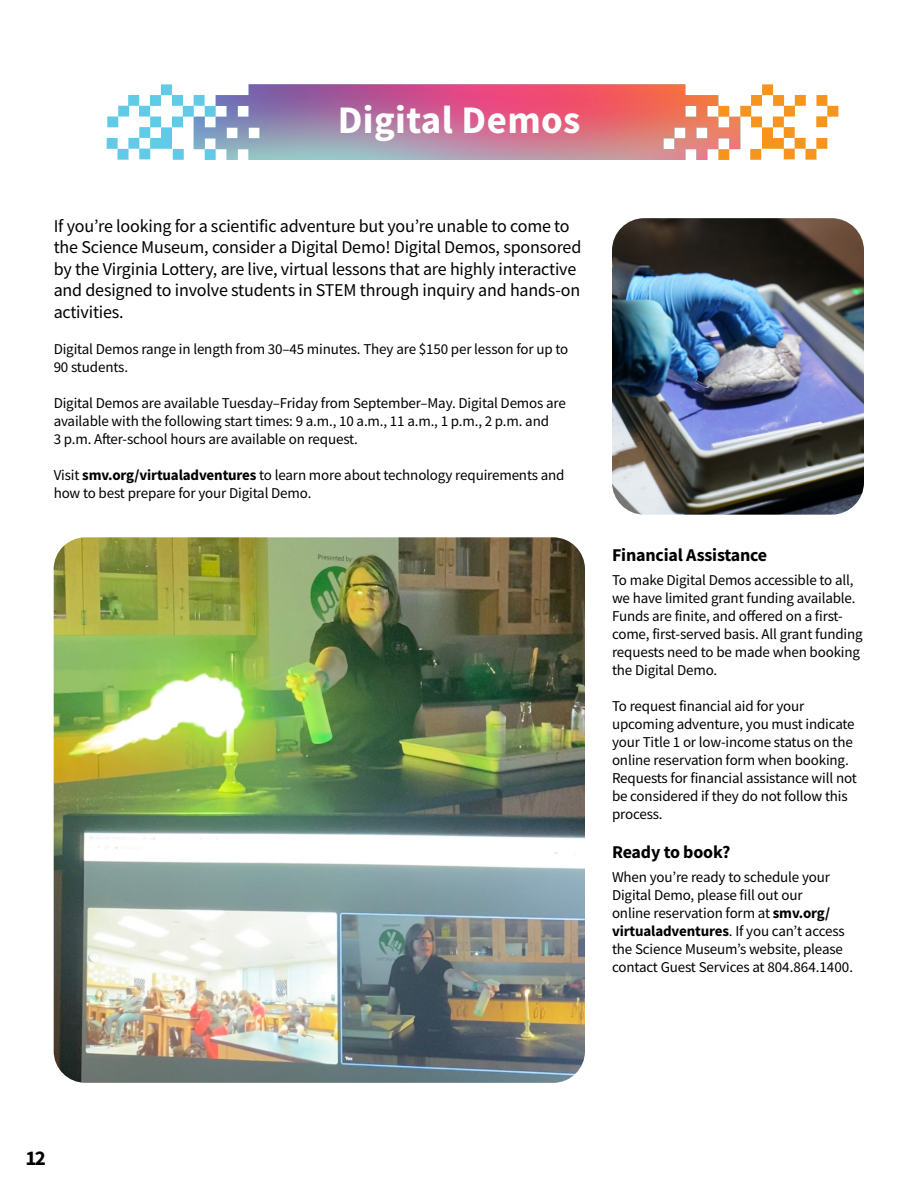
<style>
.page{position:relative;width:918px;height:1188px;background:#fff}
.page>*{position:absolute;margin:0;border:0;box-sizing:border-box;transform-origin:0 0}
.t1{font:700 39px "Source Sans Pro";letter-spacing:.01em;color:#fff}
.t2{font:700 21px "Source Sans Pro";color:#000}
.t3{font:18px/21.6px "Source Sans Pro";letter-spacing:-.01em;color:#000}
.t4{font:700 18px "Source Sans Pro";letter-spacing:-.01em;color:#000}
.t5{font:15px/18px "Source Sans Pro";letter-spacing:-.01em;color:#000}
.s1{font-weight:700}
</style>
<div class="page">
<img style="left:54px;top:537px;width:531px;height:546px">
<svg style="left:816px;top:95px;width:22px;height:22px"></svg>
<div style="left:816px;top:116px;width:11px;height:11px;background:#f7941e"></div>
<div style="left:816px;top:138px;width:11px;height:11px;background:#f7941e"></div>
<div style="left:806px;top:149px;width:10px;height:11px;background:#f7941e"></div>
<svg style="left:107px;top:84px;width:699px;height:76px"></svg>
<div style="left:172px;top:95px;width:11px;height:11px;background:#61cae6"></div>
<div style="left:205px;top:106px;width:11px;height:11px;background:#61cae6"></div>
<div style="left:205px;top:149px;width:11px;height:11px;background:#61cae6"></div>
<img style="left:612px;top:218px;width:252px;height:297px">
<p class="t1" style="left:338px;top:94px;width:244px">Digital Demos</p>
<p class="t3" style="left:54px;top:215px;width:529px">If you’re looking for a scientific adventure but you’re unable to come to the Science Museum, consider a Digital Demo! Digital Demos, sponsored by the Virginia Lottery, are live, virtual lessons that are highly interactive and designed to involve students in STEM through inquiry and hands-on activities.</p>
<p class="t5" style="left:54px;top:340px;width:516px">Digital Demos range in length from 30–45 minutes. They are $150 per lesson for up to<br>90 students.</p>
<p class="t5" style="left:54px;top:394px;width:514px">Digital Demos are available Tuesday–Friday from September–May. Digital Demos are available with the following start times: 9 a.m., 10 a.m., 11 a.m., 1 p.m., 2 p.m. and</p>
<p class="t5" style="left:54px;top:430px;width:306px">3 p.m. After-school hours are available on request.</p>
<p class="t5" style="left:54px;top:466px;width:512px">Visit <span class="s1">smv.org/virtualadventures</span> to learn more about technology requirements and how to best prepare for your Digital Demo.</p>
<p class="t4" style="left:612px;top:542px;width:157px">Financial Assistance</p>
<p class="t5" style="left:612px;top:570px;width:252px">To make Digital Demos accessible to all, we have limited grant funding available.<br>Funds are finite, and offered on a first&shy;come, first-served basis. All grant funding requests need to be made when booking the Digital Demo.</p>
<p class="t5" style="left:612px;top:696px;width:246px">To request financial aid for your upcoming adventure, you must indicate your Title 1 or low-income status on the online reservation form when booking.<br>Requests for financial assistance will not be considered if they do not follow this process.</p>
<p class="t4" style="left:612px;top:840px;width:120px">Ready to book?</p>
<p class="t5" style="left:612px;top:868px;width:243px">When you’re ready to schedule your Digital Demo, please fill out our<br>online reservation form at <span class="s1">smv.org/ virtualadventures</span>. If you can’t access the Science Museum’s website, please contact Guest Services at 804.864.1400.</p>
<p class="t2" style="left:25px;top:1144px;width:22px">12</p>
</div>
